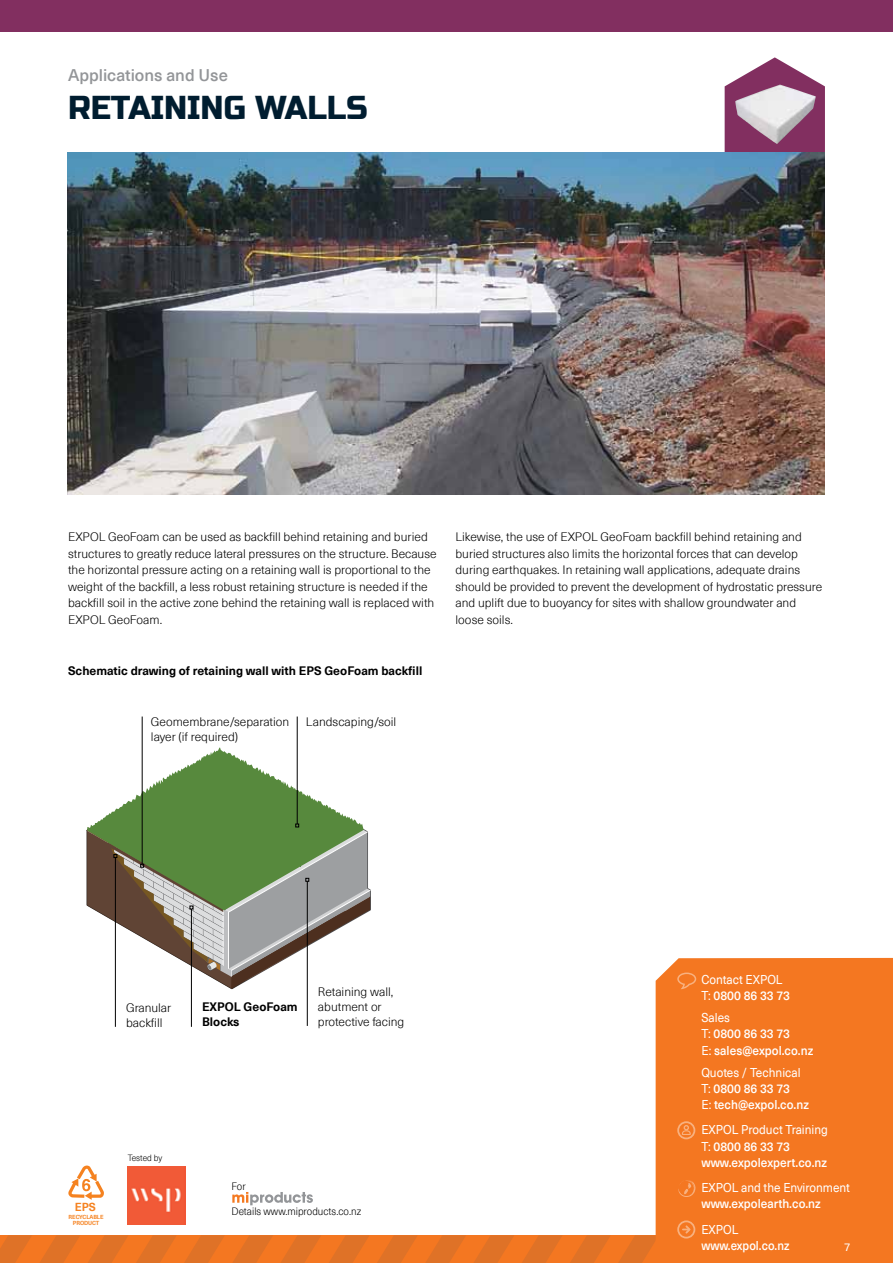
<style>
.page{position:relative;width:893px;height:1263px;background:#fff}
.page>*{position:absolute;margin:0;border:0;box-sizing:border-box;transform-origin:0 0}
.t1{font:33px "Russo One";color:#001d30;scale:.96 1}
.t2{font:500 16.5px "Neue Haas Unica Pro";color:#939598}
.t3{font:500 12.45px/16.2px "Neue Haas Unica Pro";color:#fff;scale:.94 1}
.t4{font:12.45px/16.2px "Neue Haas Unica Pro";color:#fff;scale:.94 1}
.t5{font:500 12.45px "Neue Haas Unica Pro";color:#fff;scale:.91 1}
.t6{font:300 12px/16.5px "Neue Haas Unica Pro";color:#000}
.t7{font:700 12px/15px "Neue Haas Unica Pro";color:#000}
.t8{font:700 11.4px "Neue Haas Unica Pro";color:#f58220}
.t9{font:11.1px "Neue Haas Unica Pro";color:#fff}
.t10{font:300 10.5px "Neue Haas Unica Pro";color:#000;scale:.94 1}
.t11{font:300 8.85px "Neue Haas Unica Pro";letter-spacing:-.005em;color:#000;scale:.94 1}
.t12{font:700 5.7px/6.4px "Neue Haas Unica Pro";letter-spacing:-.01em;color:#f58220;text-align:right}
.s1{font-weight:500}
.s2{font-weight:400}
</style>
<div class="page">
<div style="left:0;top:1235px;width:893px;height:28px;background:#f47721"></div>
<svg style="left:0;top:1235px;width:128px;height:28px"></svg>
<svg style="left:136px;top:1235px;width:40px;height:28px"></svg>
<svg style="left:184px;top:1235px;width:40px;height:28px"></svg>
<svg style="left:233px;top:1235px;width:40px;height:28px"></svg>
<svg style="left:281px;top:1235px;width:40px;height:28px"></svg>
<svg style="left:329px;top:1235px;width:40px;height:28px"></svg>
<svg style="left:377px;top:1235px;width:40px;height:28px"></svg>
<svg style="left:426px;top:1235px;width:40px;height:28px"></svg>
<svg style="left:474px;top:1235px;width:40px;height:28px"></svg>
<svg style="left:522px;top:1235px;width:40px;height:28px"></svg>
<svg style="left:570px;top:1235px;width:40px;height:28px"></svg>
<svg style="left:618px;top:1235px;width:38px;height:28px"></svg>
<div style="left:656px;top:958px;width:237px;height:277px;background:#f47721"></div>
<svg style="left:677px;top:972px;width:19px;height:17px"></svg>
<svg style="left:666px;top:1220px;width:41px;height:19px"></svg>
<svg style="left:677px;top:1121px;width:18px;height:18px"></svg>
<svg style="left:678px;top:1179px;width:18px;height:18px"></svg>
<svg style="left:725px;top:57px;width:100px;height:95px"></svg>
<img style="left:735px;top:85px;width:81px;height:59px">
<svg style="left:141px;top:747px;width:156px;height:21px"></svg>
<hr style="left:297px;top:716px;width:1px;height:108px;background:#000">
<hr style="left:142px;top:716px;width:1px;height:148px;background:#000">
<hr style="left:115px;top:857px;width:1px;height:170px;background:#000">
<hr style="left:191px;top:909px;width:1px;height:118px;background:#000">
<hr style="left:307px;top:881px;width:1px;height:145px;background:#000">
<svg style="left:86px;top:768px;width:284px;height:220px"></svg>
<div style="left:0;top:0;width:893px;height:31px;background:#822f60"></div>
<img style="left:68px;top:152px;width:757px;height:343px">
<svg style="left:232px;top:1192px;width:81px;height:13px"></svg>
<img style="left:128px;top:1166px;width:57px;height:58px">
<svg style="left:68px;top:1165px;width:36px;height:35px"></svg>
<h2 class="t2" style="left:68px;top:65px;width:161px">Applications and Use</h2>
<h1 class="t1" style="left:68px;top:89px;width:45px">RETAINING</h1>
<h1 class="t1" style="left:255px;top:89px;width:118px">WALL S</h1>
<p class="t6" style="left:68px;top:529px;width:370px">EXPOL GeoFoam can be used as backfill behind retaining and buried structures to greatly reduce lateral pressures on the structure. Because the horizontal pressure acting on a retaining wall is proportional to the weight of the backfill, a less robust retaining structure is needed if the backfill soil in the active zone behind the retaining wall is replaced with EXPOL GeoFoam.</p>
<p class="t6" style="left:455px;top:529px;width:368px">Likewise, the use of EXPOL GeoFoam backfill behind retaining and buried structures also limits the horizontal forces that can develop during earthquakes. In retaining wall applications, adequate drains should be provided to prevent the development of hydrostatic pressure and uplift due to buoyancy for sites with shallow groundwater and loose soils.</p>
<p class="t7" style="left:68px;top:663px;width:356px">Schematic drawing of retaining wall with EPS GeoFoam backfill</p>
<p class="t6" style="left:151px;top:713px;width:140px">Geomembrane/separation</p>
<p class="t6" style="left:306px;top:713px;width:92px">Landscaping/soil</p>
<p class="t6" style="left:151px;top:728px;width:89px">layer (if required)</p>
<p class="t6" style="left:126px;top:1000px;width:47px;line-height:15px">Granular backfill</p>
<p class="t7" style="left:202px;top:999px;width:97px">EXPOL GeoFoam<br>Blocks</p>
<p class="t6" style="left:318px;top:984px;width:88px;line-height:15px">Retaining wall, abutment or protective facing</p>
<p class="t8" style="left:75px;top:1200px;width:22px">EPS</p>
<p class="t12" style="left:69px;top:1213px;width:33px">recyclABLE product</p>
<p class="t11" style="left:128px;top:1152px;width:38px">Tested by</p>
<p class="t10" style="left:231px;top:1180px;width:17px">For</p>
<p class="t10" style="left:231px;top:1205px;width:140px">Details www.miproducts.co.nz</p>
<p class="t4" style="left:701px;top:972px;width:96px">Contact EXPOL<br>T: <span class="s1">0800 86 33 73</span></p>
<p class="t3" style="left:701px;top:1010px;width:121px"><span class="s2">Sales<br>T:</span> 0800 86 33 73<br><span class="s2">E:</span> sales@expol.co.nz</p>
<p class="t3" style="left:701px;top:1064px;width:116px"><span class="s2">Quotes / Technical<br>T:</span> 0800 86 33 73<br><span class="s2">E:</span> tech@expol.co.nz</p>
<p class="t3" style="left:701px;top:1122px;width:136px"><span class="s2">EXPOL Product Training<br>T:</span> 0800 86 33 73 www.expolexpert.co.nz</p>
<p class="t4" style="left:701px;top:1180px;width:160px">EXPOL and the Environment</p>
<p class="t3" style="left:701px;top:1196px;width:129px">www.expolearth.co.nz</p>
<p class="t9" style="left:844px;top:1240px;width:8px">7</p>
<p class="t4" style="left:701px;top:1221px;width:41px">EXPOL</p>
<p class="t5" style="left:701px;top:1238px;width:98px">www.expol.co.nz</p>
</div>
